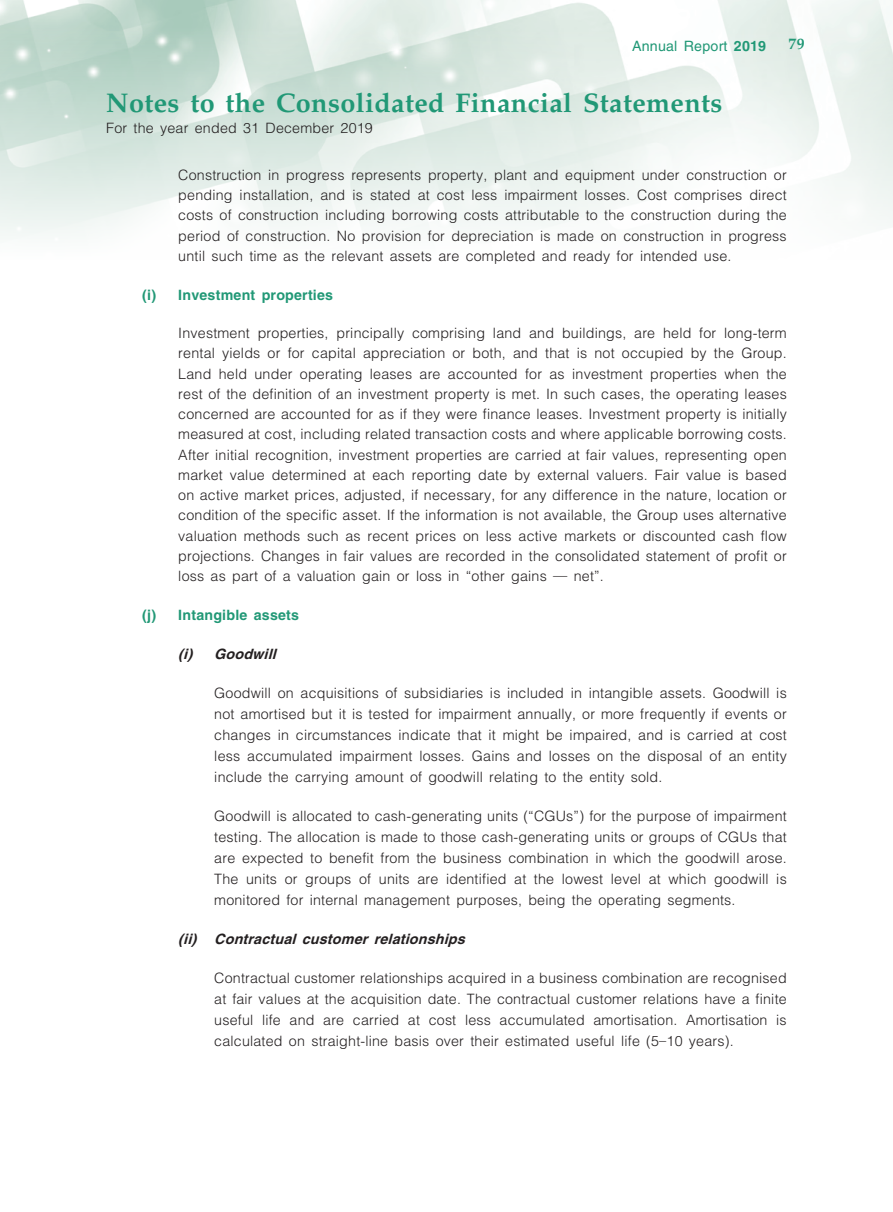
<style>
.page{position:relative;width:893px;height:1212px;background:#fff}
.page>*{position:absolute;margin:0;border:0;box-sizing:border-box;transform-origin:0 0}
.t1{font:700 27px "Palatino LT Std";letter-spacing:.015em;color:#219876}
.t2{font:700 15.75px "Palatino LT Std";color:#219876}
._13_____P4{font:300 14.25px/20.2px "Helvetica LT Std";letter-spacing:.015em;color:#231f20;text-align:justify}
._14_______P6{font:300 14.25px/21px "Helvetica LT Std";letter-spacing:.015em;color:#231f20;text-align:justify}
._05_____H3{font:italic 700 14.25px "Helvetica LT Std";color:#231f20}
._04___H2{font:700 14.25px "Helvetica LT Std";letter-spacing:.015em;color:#219876}
.t3{font:14.25px "Helvetica LT Std";letter-spacing:.015em;color:#219876}
.s1{font-weight:700}
</style>
<div class="page">
<img style="left:0;top:0;width:893px;height:237px">
<p class="t3" style="left:632px;top:37px;width:136px">Annual Report <span class="s1">2019</span></p>
<p class="t2" style="left:789px;top:34px;width:17px">79</p>
<h1 class="t1" style="left:106px;top:87px;width:618px">Notes to the Consolidated Financial Statements</h1>
<p class="_13_____P4" style="left:106px;top:117px;width:268px">For the year ended 31 December 2019</p>
<p class="_13_____P4" style="left:178px;top:164px;width:610px">Construction in progress represents property, plant and equipment under construction or pending installation, and is stated at cost less impairment losses. Cost comprises direct costs of construction including borrowing costs attributable to the construction during the period of construction. No provision for depreciation is made on construction in progress until such time as the relevant assets are completed and ready for intended use.</p>
<p class="_04___H2" style="left:142px;top:286px;width:192px">(i) Investment properties</p>
<p class="_13_____P4" style="left:178px;top:323px;width:610px">Investment properties, principally comprising land and buildings, are held for long-term rental yields or for capital appreciation or both, and that is not occupied by the Group.<br>Land held under operating leases are accounted for as investment properties when the rest of the definition of an investment property is met. In such cases, the operating leases concerned are accounted for as if they were finance leases. Investment property is initially measured at cost, including related transaction costs and where applicable borrowing costs.<br>After initial recognition, investment properties are carried at fair values, representing open market value determined at each reporting date by external valuers. Fair value is based on active market prices, adjusted, if necessary, for any difference in the nature, location or condition of the specific asset. If the information is not available, the Group uses alternative valuation methods such as recent prices on less active markets or discounted cash flow projections. Changes in fair values are recorded in the consolidated statement of profit or loss as part of a valuation gain or loss in “other gains — net”.</p>
<p class="_04___H2" style="left:142px;top:606px;width:158px">(j) Intangible assets</p>
<p class="_05_____H3" style="left:178px;top:645px;width:104px">(i) Goodwill</p>
<p class="_14_______P6" style="left:214px;top:682px;width:574px">Goodwill on acquisitions of subsidiaries is included in intangible assets. Goodwill is not amortised but it is tested for impairment annually, or more frequently if events or changes in circumstances indicate that it might be impaired, and is carried at cost less accumulated impairment losses. Gains and losses on the disposal of an entity include the carrying amount of goodwill relating to the entity sold.</p>
<p class="_14_______P6" style="left:214px;top:805px;width:574px">Goodwill is allocated to cash-generating units (“CGUs”) for the purpose of impairment testing. The allocation is made to those cash-generating units or groups of CGUs that are expected to benefit from the business combination in which the goodwill arose.<br>The units or groups of units are identified at the lowest level at which goodwill is monitored for internal management purposes, being the operating segments.</p>
<p class="_05_____H3" style="left:178px;top:930px;width:293px">(ii) Contractual customer relationships</p>
<p class="_14_______P6" style="left:214px;top:967px;width:574px">Contractual customer relationships acquired in a business combination are recognised at fair values at the acquisition date. The contractual customer relations have a finite useful life and are carried at cost less accumulated amortisation. Amortisation is calculated on straight-line basis over their estimated useful life (5–10 years).</p>
</div>
